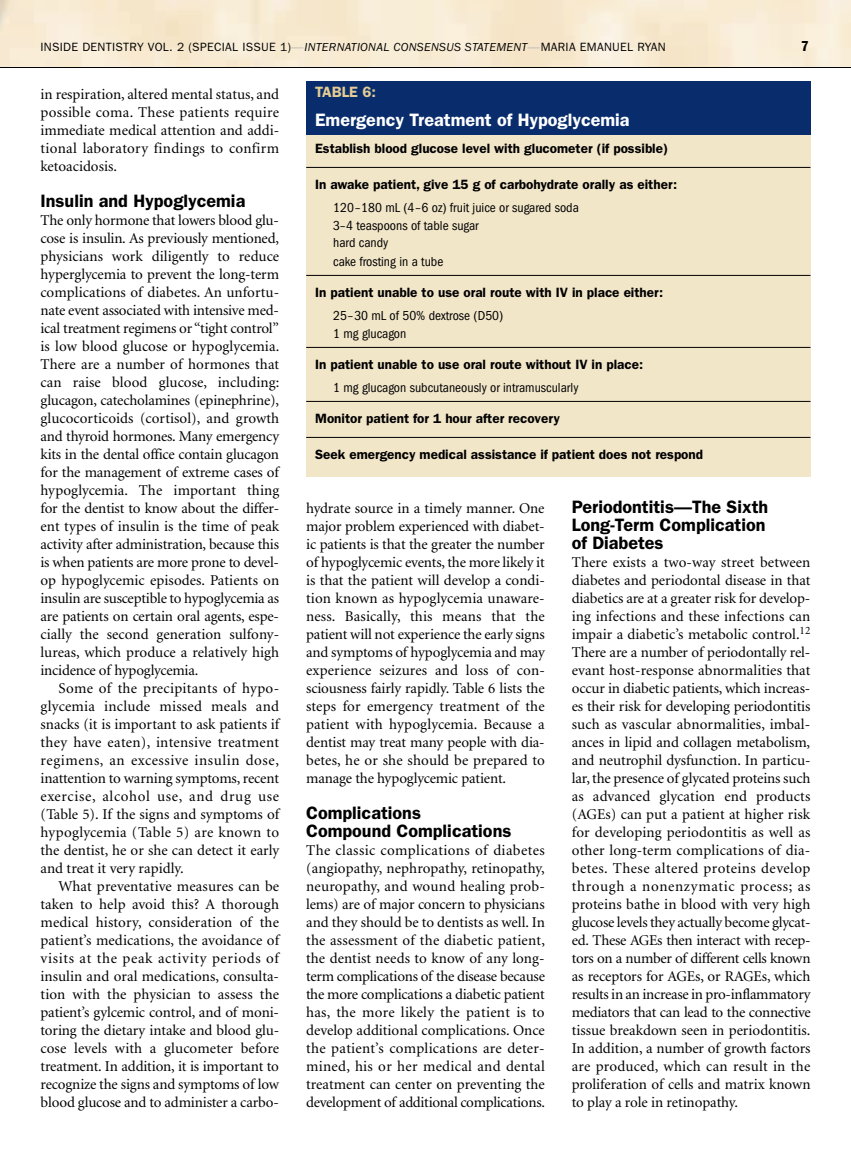
<style>
.page{position:relative;width:851px;height:1161px;background:#fff}
.page>*{position:absolute;margin:0;border:0;box-sizing:border-box;transform-origin:0 0}
.t1{font:600 18px/18px "Franklin Gothic";color:#000}
.t2{font:600 18px "Franklin Gothic";color:#fff}
.t3{font:15px/18px "Minion";letter-spacing:-.005em;color:#000;text-align:justify}
.t4{font:600 15px "Franklin Gothic";color:#e5cc93}
.t5{font:600 condensed 15px "Franklin Gothic";color:#000}
.t6{font:600 13.5px "Franklin Gothic";color:#000}
.t7{font:condensed 13.5px/18px "Franklin Gothic";color:#000}
.t8{font:12px "Franklin Gothic";letter-spacing:.025em;color:#000}
.s1{color:#b3b3b3}
.s2{font-style:italic}
</style>
<div class="page">
<hr style="left:0;top:67px;width:850px;height:1px;background:#000">
<div style="left:306px;top:135px;width:504px;height:342px;background:#f2e6c9"></div>
<div style="left:306px;top:81px;width:504px;height:54px;background:#092d6c"></div>
<hr style="left:306px;top:167px;width:504px;height:1px;background:#000">
<hr style="left:306px;top:275px;width:504px;height:1px;background:#000">
<hr style="left:306px;top:347px;width:504px;height:1px;background:#000">
<hr style="left:306px;top:401px;width:504px;height:1px;background:#000">
<hr style="left:306px;top:437px;width:504px;height:1px;background:#000">
<p class="t8" style="left:40px;top:42px;width:627px">INSIDE DENTISTRY VOL. 2 (SPECIAL ISSUE 1)<span class="s1">—</span><span class="s2">INTERNATIONAL CONSENSUS STATEMENT</span><span class="s1">—</span>MARIA EMANUEL RYAN</p>
<p class="t5" style="left:801px;top:40px;width:9px">7</p>
<p class="t3" style="left:40px;top:86px;width:240px">in respiration, altered mental status, and possible coma. These patients require immediate medical attention and addi&shy;tional laboratory findings to confirm ketoacidosis.</p>
<p class="t1" style="left:40px;top:193px;width:206px">Insulin and Hypoglycemia</p>
<p class="t3" style="left:40px;top:212px;width:240px">The only hormone that lowers blood glu&shy;cose is insulin. As previously mentioned, physicians work diligently to reduce hyperglycemia to prevent the long-term complications of diabetes. An unfortu&shy;nate event associated with intensive med&shy;ical treatment regimens or “tight control” is low blood glucose or hypoglycemia.<br>There are a number of hormones that can raise blood glucose, including: glucagon, catecholamines (epinephrine), glucocorticoids (cortisol), and growth and thyroid hormones. Many emergency kits in the dental office contain glucagon for the management of extreme cases of hypoglycemia. The important thing for the dentist to know about the differ&shy;ent types of insulin is the time of peak activity after administration, because this is when patients are more prone to devel&shy;op hypoglycemic episodes. Patients on insulin are susceptible to hypoglycemia as are patients on certain oral agents, espe&shy;cially the second generation sulfony&shy;lureas, which produce a relatively high incidence of hypoglycemia.</p>
<p class="t3" style="left:40px;top:680px;width:240px;text-indent:18px">Some of the precipitants of hypo&shy;glycemia include missed meals and snacks (it is important to ask patients if they have eaten), intensive treatment regimens, an excessive insulin dose, inattention to warning symptoms, recent exercise, alcohol use, and drug use (Table 5). If the signs and symptoms of hypoglycemia (Table 5) are known to the dentist, he or she can detect it early and treat it very rapidly.</p>
<p class="t3" style="left:40px;top:878px;width:240px;text-indent:18px">What preventative measures can be taken to help avoid this? A thorough medical history, consideration of the patient’s medications, the avoidance of visits at the peak activity periods of insulin and oral medications, consulta&shy;tion with the physician to assess the patient’s gylcemic control, and of moni&shy;toring the dietary intake and blood glu&shy;cose levels with a glucometer before treatment. In addition, it is important to recognize the signs and symptoms of low blood glucose and to administer a carbo-</p>
<p class="t4" style="left:315px;top:87px;width:62px">TABLE 6:</p>
<p class="t2" style="left:315px;top:114px;width:316px">Emergency Treatment of Hypoglycemia</p>
<p class="t6" style="left:315px;top:144px;width:354px">Establish blood glucose level with glucometer (if possible)</p>
<p class="t6" style="left:315px;top:180px;width:363px">In awake patient, give 15 g of carbohydrate orally as either:</p>
<p class="t7" style="left:333px;top:199px;width:247px">120–180 mL (4–6 oz) fruit juice or sugared soda<br>3–4 teaspoons of table sugar<br>hard candy<br>cake frosting in a tube</p>
<p class="t6" style="left:315px;top:288px;width:350px">In patient unable to use oral route with IV in place either:</p>
<p class="t7" style="left:333px;top:307px;width:172px">25–30 mL of 50% dextrose (D50)<br>1 mg glucagon</p>
<p class="t6" style="left:315px;top:360px;width:329px">In patient unable to use oral route without IV in place:</p>
<p class="t7" style="left:333px;top:379px;width:247px">1 mg glucagon subcutaneously or intramuscularly</p>
<p class="t6" style="left:315px;top:414px;width:246px">Monitor patient for 1 hour after recovery</p>
<p class="t6" style="left:315px;top:450px;width:389px">Seek emergency medical assistance if patient does not respond</p>
<p class="t1" style="left:572px;top:499px;width:198px">Periodontitis—The Sixth<br>Long-Term Complication of Diabetes</p>
<p class="t3" style="left:572px;top:554px;width:240px">There exists a two-way street between diabetes and periodontal disease in that diabetics are at a greater risk for develop&shy;ing infections and these infections can impair a diabetic’s metabolic control.<sup>12<br></sup>There are a number of periodontally rel&shy;evant host-response abnormalities that occur in diabetic patients, which increas&shy;es their risk for developing periodontitis such as vascular abnormalities, imbal&shy;ances in lipid and collagen metabolism, and neutrophil dysfunction. In particu&shy;lar, the presence of glycated proteins such as advanced glycation end products (AGEs) can put a patient at higher risk for developing periodontitis as well as other long-term complications of dia&shy;betes. These altered proteins develop through a nonenzymatic process; as proteins bathe in blood with very high glucose levels they actually become glycat&shy;ed. These AGEs then interact with recep&shy;tors on a number of different cells known as receptors for AGEs, or RAGEs, which results in an increase in pro-inflammatory mediators that can lead to the connective tissue breakdown seen in periodontitis.<br>In addition, a number of growth factors are produced, which can result in the proliferation of cells and matrix known to play a role in retinopathy.</p>
<p class="t3" style="left:306px;top:500px;width:240px">hydrate source in a timely manner. One major problem experienced with diabet&shy;ic patients is that the greater the number of hypoglycemic events, the more likely it is that the patient will develop a condi&shy;tion known as hypoglycemia unaware&shy;ness. Basically, this means that the patient will not experience the early signs and symptoms of hypoglycemia and may experience seizures and loss of con&shy;sciousness fairly rapidly. Table 6 lists the steps for emergency treatment of the patient with hypoglycemia. Because a dentist may treat many people with dia&shy;betes, he or she should be prepared to manage the hypoglycemic patient.</p>
<p class="t1" style="left:306px;top:805px;width:207px">Complications<br>Compound Complications</p>
<p class="t3" style="left:306px;top:842px;width:240px">The classic complications of diabetes (angiopathy, nephropathy, retinopathy, neuropathy, and wound healing prob&shy;lems) are of major concern to physicians and they should be to dentists as well. In the assessment of the diabetic patient, the dentist needs to know of any long&shy;term complications of the disease because the more complications a diabetic patient has, the more likely the patient is to develop additional complications. Once the patient’s complications are deter&shy;mined, his or her medical and dental treatment can center on preventing the development of additional complications.</p>
</div>
